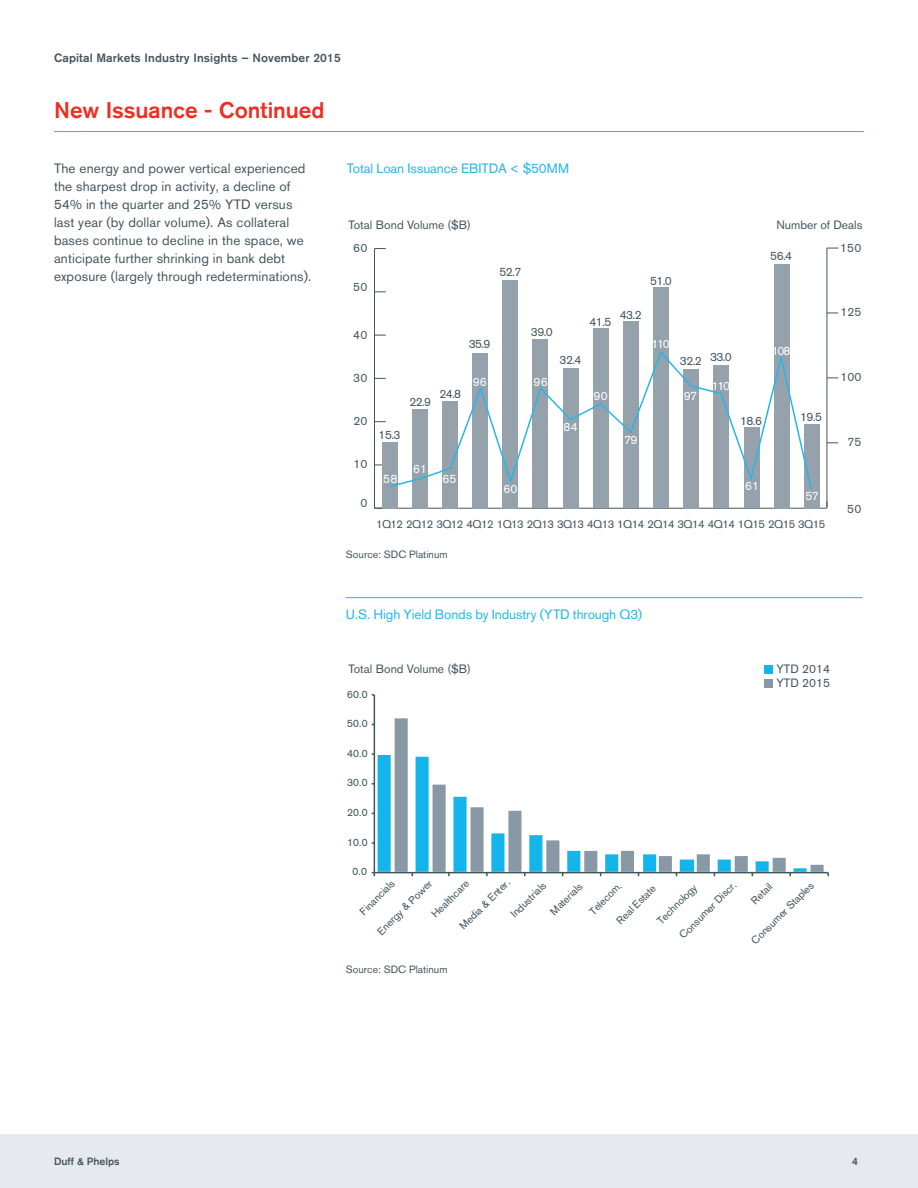
<style>
.page{position:relative;width:918px;height:1188px;background:#fff}
.page>*{position:absolute;margin:0;border:0;box-sizing:border-box;transform-origin:0 0}
.t1{font:500 22.5px "Akzidenz Grotesk BQ";color:#ee2e22}
.t2{font:13.5px/18px "Akzidenz Grotesk BQ";letter-spacing:.01em;color:#45555f}
.Image_Title{font:13.5px "Akzidenz Grotesk BQ";letter-spacing:-.005em;color:#26b6ea}
.t3{font:12px/14.4px "Akzidenz Grotesk BE";color:#45555f}
.t4{font:500 12px "Akzidenz Grotesk BQ";letter-spacing:.01em;color:#45555f}
.t5{font:12px "Akzidenz Grotesk BE";letter-spacing:-.02em;color:#fff}
.t6{font:11.25px "Akzidenz Grotesk BE";letter-spacing:-.05em;color:#45555f}
.t7{font:10.5px "Akzidenz Grotesk";color:#415560}
.Body_Text{font:10.5px "Akzidenz Grotesk BQ";color:#45555f}
.Body_Text-2{font:500 10.5px "Akzidenz Grotesk BQ";color:#45555f}
</style>
<div class="page">
<hr style="left:54px;top:131px;width:810px;height:1px;background:#26b6ea">
<div style="left:0;top:1134px;width:918px;height:54px;background:#e6e9ed"></div>
<hr style="left:375px;top:508px;width:452px;height:1px;background:#45555f">
<hr style="left:374px;top:249px;width:1px;height:259px;background:#45555f">
<div style="left:382px;top:442px;width:16px;height:66px;background:#95a2ac"></div>
<div style="left:412px;top:409px;width:16px;height:99px;background:#95a2ac"></div>
<div style="left:442px;top:401px;width:16px;height:107px;background:#95a2ac"></div>
<div style="left:472px;top:353px;width:16px;height:155px;background:#95a2ac"></div>
<div style="left:502px;top:280px;width:16px;height:228px;background:#95a2ac"></div>
<div style="left:532px;top:339px;width:16px;height:169px;background:#95a2ac"></div>
<div style="left:563px;top:368px;width:16px;height:140px;background:#95a2ac"></div>
<div style="left:593px;top:329px;width:16px;height:179px;background:#95a2ac"></div>
<div style="left:623px;top:321px;width:16px;height:187px;background:#95a2ac"></div>
<div style="left:653px;top:287px;width:16px;height:221px;background:#95a2ac"></div>
<div style="left:683px;top:369px;width:16px;height:139px;background:#95a2ac"></div>
<div style="left:713px;top:365px;width:16px;height:143px;background:#95a2ac"></div>
<div style="left:744px;top:428px;width:15px;height:80px;background:#95a2ac"></div>
<div style="left:774px;top:264px;width:16px;height:244px;background:#95a2ac"></div>
<div style="left:804px;top:424px;width:16px;height:84px;background:#95a2ac"></div>
<hr style="left:827px;top:248px;width:1px;height:260px;background:#45555f">
<svg style="left:375px;top:351px;width:437px;height:140px"></svg>
<hr style="left:346px;top:597px;width:517px;height:1px;background:#26b6ea">
<svg style="left:378px;top:755px;width:17px;height:117px;fill:#13b5ea"></svg>
<svg style="left:395px;top:718px;width:429px;height:154px"></svg>
<hr style="left:374px;top:695px;width:1px;height:178px;background:#415560">
<hr style="left:374px;top:872px;width:454px;height:1px;background:#415560">
<div style="left:764px;top:665px;width:8px;height:9px;background:#13b5ea"></div>
<div style="left:764px;top:679px;width:8px;height:9px;background:#8898a4"></div>
<p class="t4" style="left:54px;top:51px;width:288px">Capital Markets Industry Insights – November 2015</p>
<p class="t1" style="left:54px;top:96px;width:272px">New Issuance - Continued</p>
<p class="t2" style="left:54px;top:159px;width:253px">The energy and power vertical experienced</p>
<p class="Image_Title" style="left:347px;top:160px;width:224px">Total Loan Issuance EBITDA &lt; $50MM</p>
<p class="t2" style="left:54px;top:177px;width:259px">the sharpest drop in activity, a decline of 54% in the quarter and 25% YTD versus last year (by dollar volume). As collateral bases continue to decline in the space, we anticipate further shrinking in bank debt exposure (largely through redeterminations).</p>
<p class="t3" style="left:348px;top:217px;width:124px">Total Bond Volume ($B)</p>
<p class="t3" style="left:353px;top:241px;width:16px">60</p>
<p class="t3" style="left:500px;top:265px;width:23px">52.7</p>
<p class="t3" style="left:353px;top:279px;width:16px">50</p>
<p class="t3" style="left:353px;top:327px;width:16px">40</p>
<p class="t3" style="left:469px;top:337px;width:23px">35.9</p>
<p class="t3" style="left:531px;top:324px;width:24px">39.0</p>
<p class="t3" style="left:590px;top:315px;width:23px">41.5</p>
<p class="t3" style="left:560px;top:352px;width:23px">32.4</p>
<p class="t3" style="left:353px;top:370px;width:16px">30</p>
<p class="t5" style="left:473px;top:375px;width:16px">96</p>
<p class="t5" style="left:533px;top:375px;width:16px">96</p>
<p class="t3" style="left:409px;top:395px;width:23px">22.9</p>
<p class="t3" style="left:439px;top:386px;width:23px">24.8</p>
<p class="t5" style="left:593px;top:389px;width:16px">90</p>
<p class="t3" style="left:353px;top:414px;width:15px">20</p>
<p class="t3" style="left:379px;top:427px;width:23px">15.3</p>
<p class="t5" style="left:564px;top:419px;width:16px">84</p>
<p class="t3" style="left:353px;top:457px;width:15px">10</p>
<p class="t5" style="left:383px;top:471px;width:16px">58</p>
<p class="t5" style="left:413px;top:462px;width:15px">61</p>
<p class="t5" style="left:443px;top:471px;width:15px">65</p>
<p class="t5" style="left:503px;top:481px;width:16px">60</p>
<p class="t3" style="left:360px;top:496px;width:8px">0</p>
<p class="t3" style="left:650px;top:273px;width:23px">51.0</p>
<p class="t3" style="left:620px;top:308px;width:23px">43.2</p>
<p class="t5" style="left:651px;top:337px;width:20px">110</p>
<p class="t3" style="left:680px;top:352px;width:53px">32.2 33.0</p>
<p class="t5" style="left:684px;top:389px;width:15px">97</p>
<p class="t5" style="left:712px;top:378px;width:20px">110</p>
<p class="t5" style="left:624px;top:433px;width:15px">79</p>
<p class="t3" style="left:776px;top:217px;width:88px">Number of Deals</p>
<p class="t3" style="left:770px;top:249px;width:24px">56.4</p>
<p class="t3" style="left:840px;top:240px;width:23px">150</p>
<p class="t5" style="left:772px;top:344px;width:20px">108</p>
<p class="t3" style="left:740px;top:414px;width:23px">18.6</p>
<p class="t5" style="left:745px;top:478px;width:15px">61</p>
<p class="t3" style="left:800px;top:410px;width:23px">19.5</p>
<p class="t5" style="left:805px;top:489px;width:15px">57</p>
<p class="t3" style="left:840px;top:305px;width:22px">125</p>
<p class="t3" style="left:840px;top:370px;width:22px">100</p>
<p class="t3" style="left:847px;top:435px;width:15px">75</p>
<p class="t3" style="left:847px;top:501px;width:16px">50</p>
<p class="t6" style="left:376px;top:518px;width:451px">1Q12 2Q12 3Q12 4Q12 1Q13 2Q13 3Q13 4Q13 1Q14 2Q14 3Q14 4Q14 1Q15 2Q15 3Q15</p>
<p class="Body_Text" style="left:346px;top:548px;width:103px">Source: SDC Platinum</p>
<p class="Image_Title" style="left:346px;top:606px;width:298px">U.S. High Yield Bonds by Industry (YTD through Q3)</p>
<p class="t3" style="left:348px;top:662px;width:124px">Total Bond Volume ($B)</p>
<p class="t3" style="left:776px;top:662px;width:55px">YTD 2014<br>YTD 2015</p>
<p class="t7" style="left:347px;top:688px;width:22px">60.0</p>
<p class="t7" style="left:347px;top:717px;width:22px">50.0</p>
<p class="t7" style="left:347px;top:747px;width:22px">40.0</p>
<p class="t7" style="left:347px;top:777px;width:22px">30.0</p>
<p class="t7" style="left:347px;top:806px;width:22px">20.0</p>
<p class="t7" style="left:347px;top:836px;width:22px">10.0</p>
<p class="t7" style="left:352px;top:865px;width:16px">0.0</p>
<p class="t7" style="left:375px;top:929px;width:74px;rotate:-45deg">Energy &amp; Power</p>
<p class="t7" style="left:357px;top:909px;width:46px;rotate:-45deg">Financials</p>
<p class="t7" style="left:429px;top:911px;width:50px;rotate:-45deg">Healthcare</p>
<p class="t7" style="left:457px;top:923px;width:68px;rotate:-45deg">Media &amp; Enter.</p>
<p class="t7" style="left:508px;top:911px;width:47px;rotate:-45deg">Industrials</p>
<p class="t7" style="left:548px;top:909px;width:42px;rotate:-45deg">Materials</p>
<p class="t7" style="left:587px;top:909px;width:43px;rotate:-45deg">Telecom.</p>
<p class="t7" style="left:677px;top:932px;width:78px;rotate:-45deg">Consumer Discr.</p>
<p class="t7" style="left:749px;top:898px;width:26px;rotate:-45deg">Retail</p>
<p class="t7" style="left:749px;top:938px;width:85px;rotate:-45deg">Consumer Staples</p>
<p class="t7" style="left:614px;top:918px;width:52px;rotate:-45deg">Real Estate</p>
<p class="t7" style="left:655px;top:918px;width:53px;rotate:-45deg">Technology</p>
<p class="Body_Text" style="left:346px;top:963px;width:103px">Source: SDC Platinum</p>
<p class="Body_Text-2" style="left:54px;top:1155px;width:67px">Duff &amp; Phelps</p>
<p class="Body_Text-2" style="left:852px;top:1155px;width:7px">4</p>
</div>
